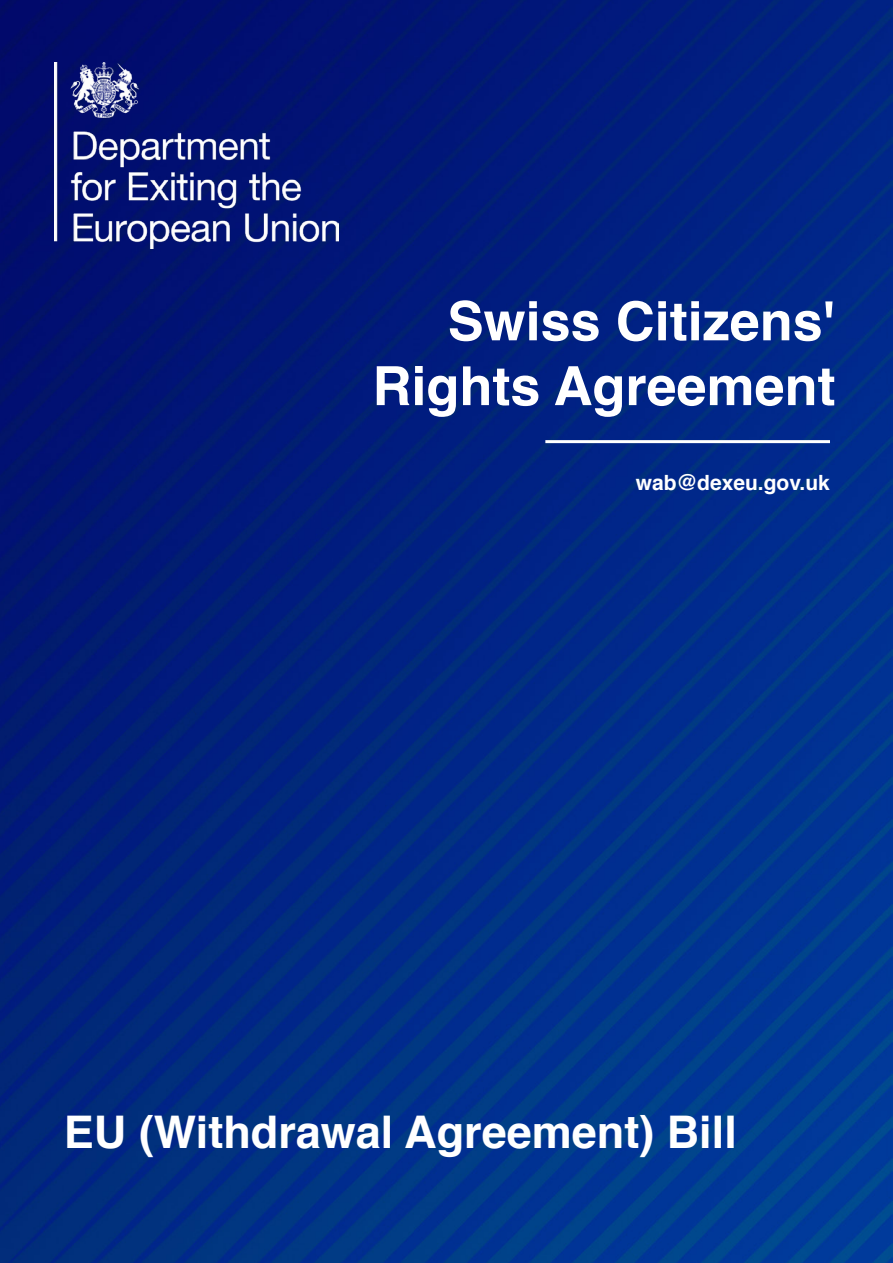
<style>
.page{position:relative;width:893px;height:1263px;background:#fff}
.page>*{position:absolute;margin:0;border:0;box-sizing:border-box;transform-origin:0 0}
.t1{font:700 54px "Helvetica";color:#fff}
.t2{font:700 45px "Helvetica";color:#fff}
.t3{font:700 21px "Helvetica";color:#fff}
</style>
<div class="page">
<img style="left:0;top:0;width:893px;height:1263px">
<hr style="left:545px;top:440px;width:285px;height:3px;background:#fff">
<img style="left:54px;top:62px;width:284px;height:187px">
<p class="t1" style="left:448px;top:278px;width:389px">Swiss Citizens'</p>
<p class="t1" style="left:372px;top:342px;width:465px">Rights Agreement</p>
<p class="t3" style="left:636px;top:466px;width:195px">wab@dexeu.gov.uk</p>
<p class="t2" style="left:64px;top:1096px;width:675px">EU (Withdrawal Agreement) Bill</p>
</div>
